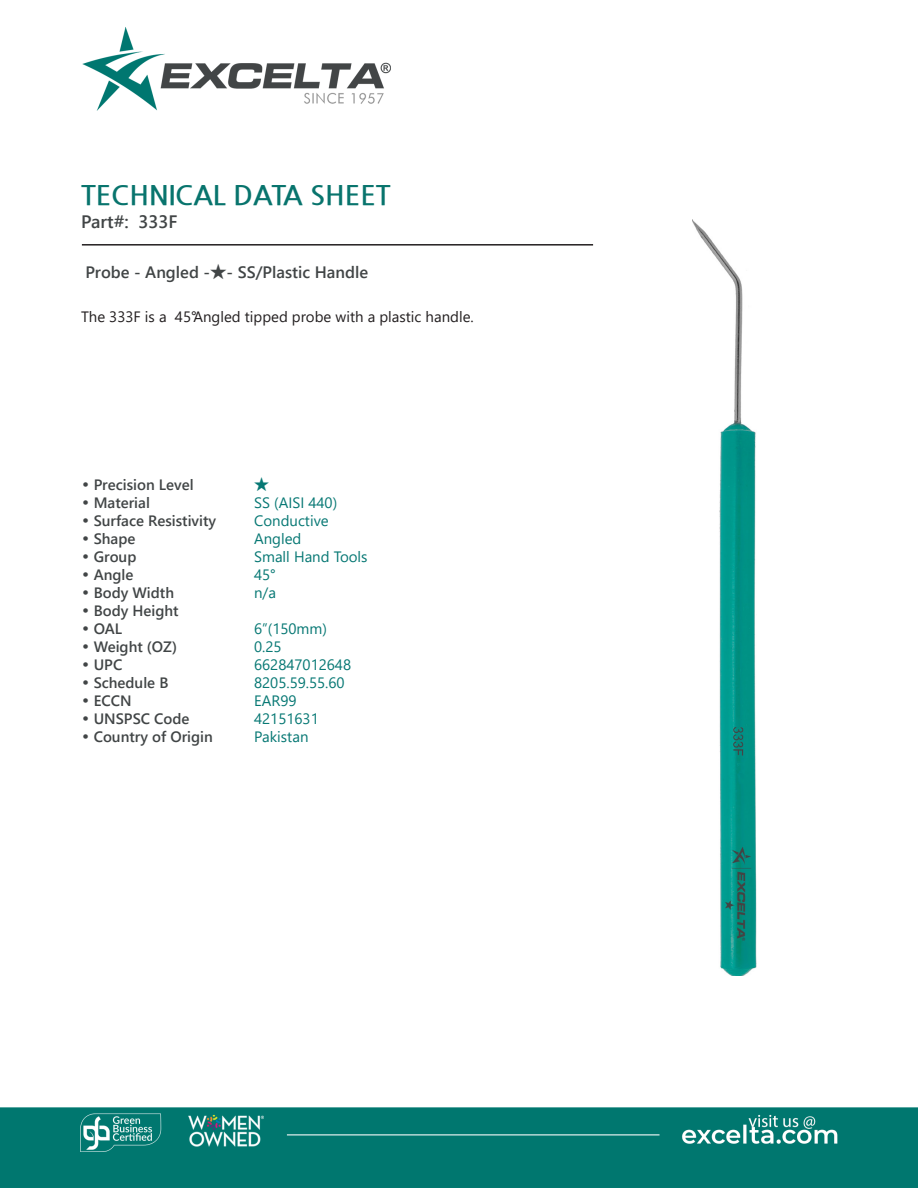
<style>
.page{position:relative;width:918px;height:1188px;background:#fff}
.page>*{position:absolute;margin:0;border:0;box-sizing:border-box;transform-origin:0 0}
.t1{font:700 27px "Nanum Gothic";color:#08746d}
.t2{font:700 18px "Yu Gothic UI";color:#414546}
.t3{font:700 16.5px "Yu Gothic UI";color:#414546}
.CT_s_CTM{font:700 15px "Yu Gothic UI";color:#414546}
.CT_s_CTM-2{font:15px "Yu Gothic UI";color:#077874}
.t4{font:15px "Yu Gothic UI";color:#231f20}
.s1{font-family:"Century Gothic";font-weight:400}
</style>
<div class="page">
<img style="left:0;top:27px;width:918px;height:1161px">
<hr style="left:82px;top:244px;width:511px;height:2px;background:#231f20">
<img style="left:693px;top:220px;width:63px;height:756px">
<p class="t1" style="left:81px;top:182px;width:311px">TECHNICAL DATA SHEET</p>
<p class="t2" style="left:81px;top:212px;width:98px">Part#: 333F</p>
<p class="t3" style="left:86px;top:262px;width:284px">Probe - Angled -★- SS/Plastic Handle</p>
<p class="t4" style="left:81px;top:303px;width:394px">The 333F is a 45°Angled tipped probe with a plastic handle.</p>
<p class="CT_s_CTM" style="left:81px;top:476px;width:114px"><span class="s1">•</span> Precision Level</p>
<p class="CT_s_CTM-2" style="left:254px;top:471px;width:16px">★</p>
<p class="CT_s_CTM" style="left:81px;top:494px;width:70px"><span class="s1">•</span> Material</p>
<p class="CT_s_CTM-2" style="left:254px;top:489px;width:85px">SS (AISI 440)</p>
<p class="CT_s_CTM" style="left:81px;top:512px;width:137px"><span class="s1">•</span> Surface Resistivity</p>
<p class="CT_s_CTM-2" style="left:254px;top:507px;width:76px">Conductive</p>
<p class="CT_s_CTM" style="left:81px;top:530px;width:56px"><span class="s1">•</span> Shape</p>
<p class="CT_s_CTM-2" style="left:254px;top:525px;width:49px">Angled</p>
<p class="CT_s_CTM" style="left:81px;top:548px;width:57px"><span class="s1">•</span> Group</p>
<p class="CT_s_CTM-2" style="left:254px;top:543px;width:115px">Small Hand Tools</p>
<p class="CT_s_CTM" style="left:81px;top:566px;width:54px"><span class="s1">•</span> Angle</p>
<p class="CT_s_CTM-2" style="left:254px;top:561px;width:23px">45°</p>
<p class="CT_s_CTM" style="left:81px;top:584px;width:95px"><span class="s1">•</span> Body Width</p>
<p class="CT_s_CTM-2" style="left:254px;top:579px;width:23px">n/a</p>
<p class="CT_s_CTM" style="left:81px;top:602px;width:99px"><span class="s1">•</span> Body Height</p>
<p class="CT_s_CTM" style="left:81px;top:620px;width:43px"><span class="s1">•</span> OAL</p>
<p class="CT_s_CTM-2" style="left:254px;top:615px;width:74px">6”(150mm)</p>
<p class="CT_s_CTM" style="left:81px;top:638px;width:98px"><span class="s1">•</span> Weight (OZ)</p>
<p class="CT_s_CTM-2" style="left:254px;top:633px;width:29px">0.25</p>
<p class="CT_s_CTM" style="left:81px;top:656px;width:43px"><span class="s1">•</span> UPC</p>
<p class="CT_s_CTM-2" style="left:254px;top:651px;width:99px">662847012648</p>
<p class="CT_s_CTM" style="left:81px;top:674px;width:89px"><span class="s1">•</span> Schedule B</p>
<p class="CT_s_CTM-2" style="left:254px;top:669px;width:92px">8205.59.55.60</p>
<p class="CT_s_CTM" style="left:81px;top:692px;width:52px"><span class="s1">•</span> ECCN</p>
<p class="CT_s_CTM-2" style="left:254px;top:687px;width:44px">EAR99</p>
<p class="CT_s_CTM" style="left:81px;top:710px;width:110px"><span class="s1">•</span> UNSPSC Code</p>
<p class="CT_s_CTM-2" style="left:254px;top:705px;width:66px">42151631</p>
<p class="CT_s_CTM" style="left:81px;top:728px;width:133px"><span class="s1">•</span> Country of Origin</p>
<p class="CT_s_CTM-2" style="left:254px;top:723px;width:56px">Pakistan</p>
</div>
